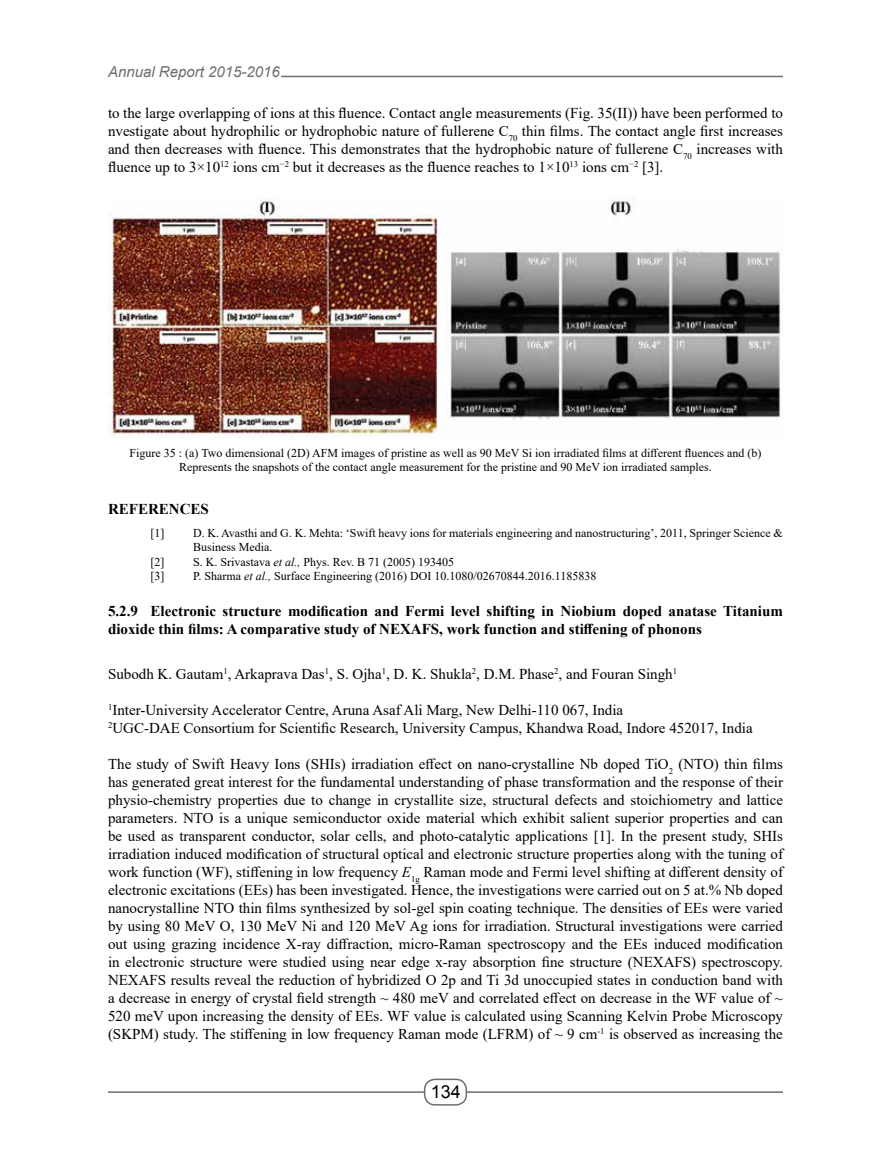
<style>
.page{position:relative;width:891px;height:1161px;background:#fff}
.page>*{position:absolute;margin:0;border:0;box-sizing:border-box;transform-origin:0 0}
.t1{font:18px "Arial";color:#000}
.t2{font:15px/18px "Times New Roman";color:#000;text-align:justify}
.t3{font:700 15px/18px "Times New Roman";color:#000}
.t4{font:italic 15px "Arial";color:#6d6e71}
.t5{font:12px/14.4px "Times New Roman";color:#000}
.s1{font-style:italic}
</style>
<div class="page">
<hr style="left:281px;top:76px;width:502px;height:1px;background:#6d6e71">
<hr style="left:108px;top:1091px;width:675px;height:2px;background:#6d6e71">
<div style="left:425px;top:1079px;width:41px;height:26px;background:#fff;border-radius:10px"></div>
<div style="left:424px;top:1079px;width:43px;height:27px;border:2px solid #6d6e71;border-radius:10px"></div>
<img style="left:108px;top:198px;width:674px;height:240px">
<p class="t4" style="left:108px;top:62px;width:173px">Annual Report 2015-2016</p>
<p class="t2" style="left:108px;top:104px;width:677px">to the large overlapping of ions at this fluence. Contact angle measurements (Fig. 35(II)) have been performed to nvestigate about hydrophilic or hydrophobic nature of fullerene C<sub>70</sub> thin films. The contact angle first increases and then decreases with fluence. This demonstrates that the hydrophobic nature of fullerene C<sub>70</sub> increases with fluence up to 3×10<sup>12</sup> ions cm<sup>−2</sup> but it decreases as the fluence reaches to 1×10<sup>13</sup> ions cm<sup>−2</sup> [3].</p>
<p class="t5" style="left:130px;top:445px;width:633px;text-align:center">Figure 35 : (a) Two dimensional (2D) AFM images of pristine as well as 90 MeV Si ion irradiated films at different fluences and (b)<br>Represents the snapshots of the contact angle measurement for the pristine and 90 MeV ion irradiated samples.</p>
<p class="t3" style="left:108px;top:500px;width:102px">REFERENCES</p>
<p class="t5" style="left:151px;top:525px;width:15px">[1]</p>
<p class="t5" style="left:193px;top:525px;width:591px">D. K. Avasthi and G. K. Mehta: ‘Swift heavy ions for materials engineering and nanostructuring’, 2011, Springer Science &amp;<br>Business Media.</p>
<p class="t5" style="left:151px;top:554px;width:15px">[2]</p>
<p class="t5" style="left:193px;top:554px;width:263px">S. K. Srivastava <span class="s1">et al.,</span> Phys. Rev. B 71 (2005) 193405</p>
<p class="t5" style="left:150px;top:569px;width:15px">[3]</p>
<p class="t5" style="left:193px;top:569px;width:405px">P. Sharma <span class="s1">et al.,</span> Surface Engineering (2016) DOI 10.1080/02670844.2016.1185838</p>
<p class="t3" style="left:108px;top:602px;width:677px">5.2.9 Electronic structure modification and Fermi level shifting in Niobium doped anatase Titanium dioxide thin films: A comparative study of NEXAFS, work function and stiffening of phonons</p>
<p class="t2" style="left:108px;top:664px;width:571px">Subodh K. Gautam<sup>1</sup>, Arkaprava Das<sup>1</sup>, S. Ojha<sup>1</sup>, D. K. Shukla<sup>2</sup>, D.M. Phase<sup>2</sup>, and Fouran Singh<sup>1</sup></p>
<p class="t2" style="left:108px;top:700px;width:646px"><sup>1</sup>Inter-University Accelerator Centre, Aruna Asaf Ali Marg, New Delhi-110 067, India<br><sup>2</sup>UGC-DAE Consortium for Scientific Research, University Campus, Khandwa Road, Indore 452017, India</p>
<p class="t2" style="left:108px;top:754px;width:677px">The study of Swift Heavy Ions (SHIs) irradiation effect on nano-crystalline Nb doped TiO<sub>2</sub> (NTO) thin films has generated great interest for the fundamental understanding of phase transformation and the response of their physio-chemistry properties due to change in crystallite size, structural defects and stoichiometry and lattice parameters. NTO is a unique semiconductor oxide material which exhibit salient superior properties and can be used as transparent conductor, solar cells, and photo-catalytic applications [1]. In the present study, SHIs irradiation induced modification of structural optical and electronic structure properties along with the tuning of work function (WF), stiffening in low frequency <span class="s1">E</span><sub>1g</sub> Raman mode and Fermi level shifting at different density of electronic excitations (EEs) has been investigated. Hence, the investigations were carried out on 5 at.% Nb doped nanocrystalline NTO thin films synthesized by sol-gel spin coating technique. The densities of EEs were varied by using 80 MeV O, 130 MeV Ni and 120 MeV Ag ions for irradiation. Structural investigations were carried out using grazing incidence X-ray diffraction, micro-Raman spectroscopy and the EEs induced modification in electronic structure were studied using near edge x-ray absorption fine structure (NEXAFS) spectroscopy.<br>NEXAFS results reveal the reduction of hybridized O 2p and Ti 3d unoccupied states in conduction band with a decrease in energy of crystal field strength ~ 480 meV and correlated effect on decrease in the WF value of ~ 520 meV upon increasing the density of EEs. WF value is calculated using Scanning Kelvin Probe Microscopy (SKPM) study. The stiffening in low frequency Raman mode (LFRM) of ~ 9 cm<sup>-1</sup> is observed as increasing the</p>
<p class="t1" style="left:431px;top:1080px;width:32px">134</p>
</div>
